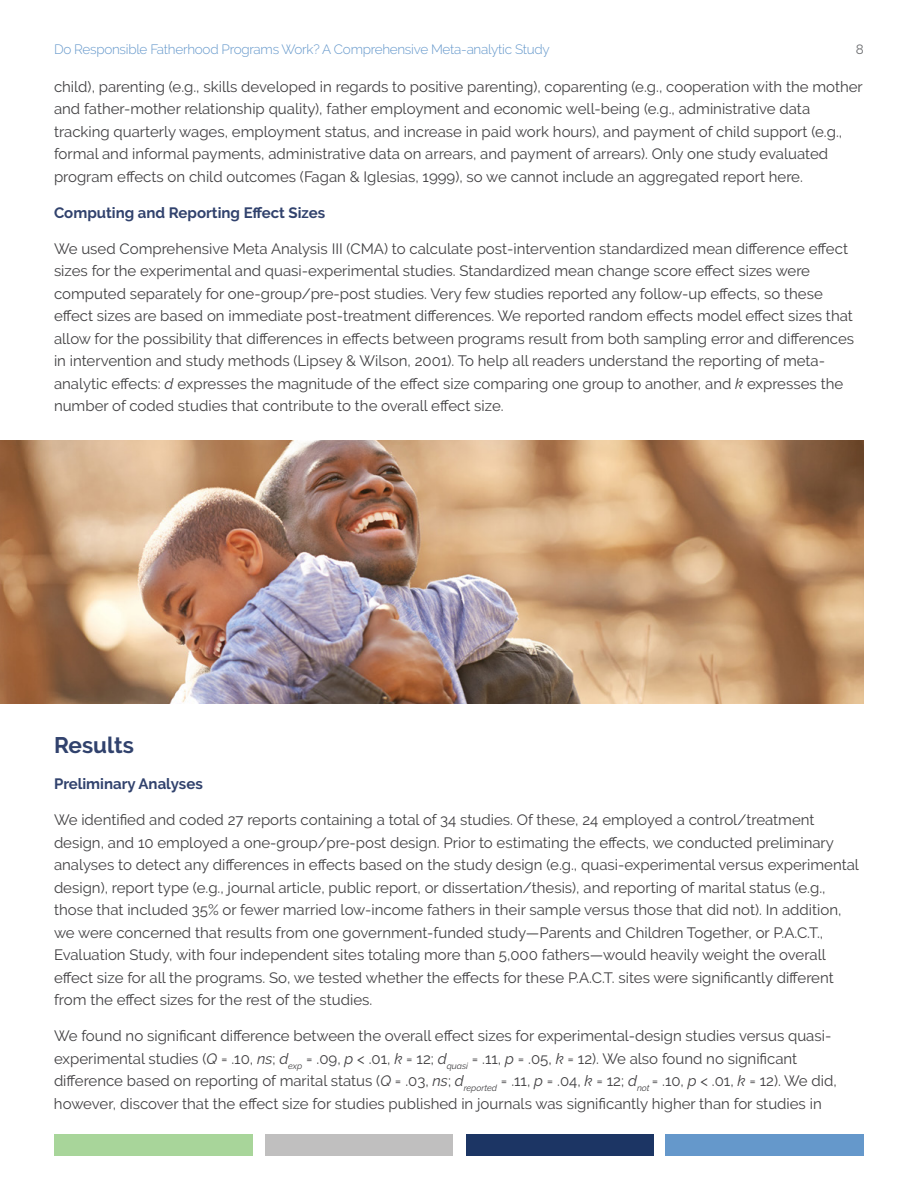
<style>
.page{position:relative;width:918px;height:1188px;background:#fff}
.page>*{position:absolute;margin:0;border:0;box-sizing:border-box;transform-origin:0 0}
.t1{font:700 22.5px "Raleway";color:#31426d}
.t2{font:15px/22.5px "Raleway";color:#414042}
.t3{font:700 15px "Raleway";color:#31426d}
.t4{font:300 13.5px "Raleway";letter-spacing:-.02em;color:#6598cb}
.t5{font:13.5px "Raleway";color:#6d6e71}
.s1{font-style:italic}
</style>
<div class="page">
<img style="left:0;top:441px;width:864px;height:262px">
<div style="left:665px;top:1134px;width:199px;height:22px;background:#6598cb"></div>
<div style="left:466px;top:1134px;width:187px;height:22px;background:#1c3564"></div>
<div style="left:265px;top:1134px;width:188px;height:22px;background:#c0bfbf"></div>
<div style="left:54px;top:1134px;width:199px;height:22px;background:#a8d59a"></div>
<p class="t4" style="left:54px;top:41px;width:497px">Do Responsible Fatherhood Programs Work? A Comprehensive Meta-analytic Study</p>
<p class="t5" style="left:856px;top:41px;width:10px">8</p>
<p class="t2" style="left:54px;top:75px;width:810px">child), parenting (e.g., skills developed in regards to positive parenting), coparenting (e.g., cooperation with the mother and father-mother relationship quality), father employment and economic well-being (e.g., administrative data tracking quarterly wages, employment status, and increase in paid work hours), and payment of child support (e.g., formal and informal payments, administrative data on arrears, and payment of arrears). Only one study evaluated program effects on child outcomes (Fagan &amp; Iglesias, 1999), so we cannot include an aggregated report here.</p>
<p class="t3" style="left:54px;top:204px;width:273px">Computing and Reporting Effect Sizes</p>
<p class="t2" style="left:54px;top:237px;width:802px">We used Comprehensive Meta Analysis III (CMA) to calculate post-intervention standardized mean difference effect sizes for the experimental and quasi-experimental studies. Standardized mean change score effect sizes were computed separately for one-group/pre-post studies. Very few studies reported any follow-up effects, so these effect sizes are based on immediate post-treatment differences. We reported random effects model effect sizes that allow for the possibility that differences in effects between programs result from both sampling error and differences in intervention and study methods (Lipsey &amp; Wilson, 2001). To help all readers understand the reporting of meta&shy;analytic effects: <span class="s1">d</span> expresses the magnitude of the effect size comparing one group to another, and <span class="s1">k</span> expresses the number of coded studies that contribute to the overall effect size.</p>
<h1 class="t1" style="left:54px;top:733px;width:82px">Results</h1>
<p class="t3" style="left:54px;top:776px;width:150px">Preliminary Analyses</p>
<p class="t2" style="left:54px;top:809px;width:806px">We identified and coded 27 reports containing a total of 34 studies. Of these, 24 employed a control/treatment design, and 10 employed a one-group/pre-post design. Prior to estimating the effects, we conducted preliminary analyses to detect any differences in effects based on the study design (e.g., quasi-experimental versus experimental design), report type (e.g., journal article, public report, or dissertation/thesis), and reporting of marital status (e.g., those that included 35% or fewer married low-income fathers in their sample versus those that did not). In addition, we were concerned that results from one government-funded study—Parents and Children Together, or P.A.C.T., Evaluation Study, with four independent sites totaling more than 5,000 fathers—would heavily weight the overall effect size for all the programs. So, we tested whether the effects for these P.A.C.T. sites were significantly different from the effect sizes for the rest of the studies.</p>
<p class="t2" style="left:54px;top:1025px;width:784px">We found no significant difference between the overall effect sizes for experimental-design studies versus quasi&shy;experimental studies (<span class="s1">Q</span> = .10, <span class="s1">ns</span>; <span class="s1">d</span><sub>exp</sub> = .09, <span class="s1">p</span> &lt; .01, <span class="s1">k</span> = 12; <span class="s1">d</span><sub>quasi</sub> = .11, <span class="s1">p</span> = .05, <span class="s1">k</span> = 12). We also found no significant difference based on reporting of marital status (<span class="s1">Q</span> = .03, <span class="s1">ns</span>; <span class="s1">d</span><sub>reported</sub> = .11, <span class="s1">p</span> = .04, <span class="s1">k</span> = 12; <span class="s1">d</span><sub>not</sub> = .10, <span class="s1">p</span> &lt; .01, <span class="s1">k</span> = 12). We did, however, discover that the effect size for studies published in journals was significantly higher than for studies in</p>
</div>
